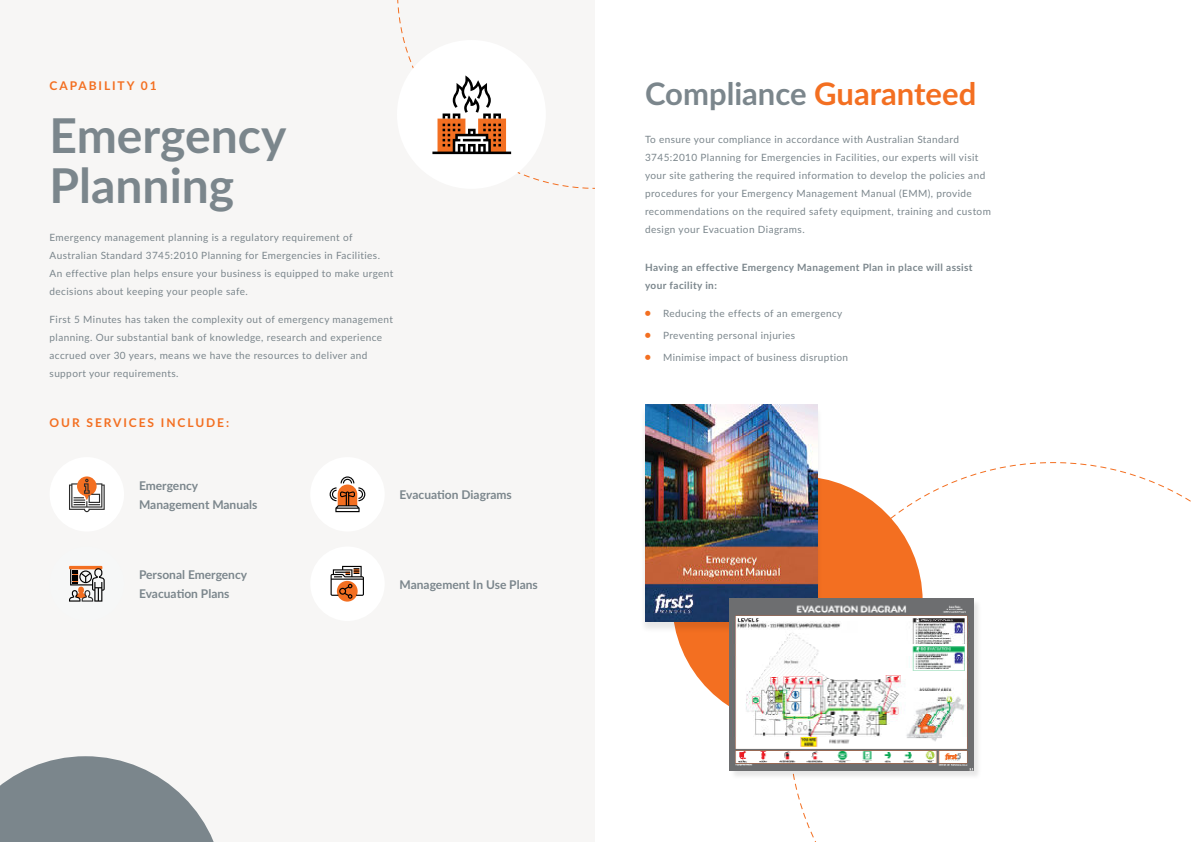
<style>
.page{position:relative;width:1191px;height:842px;background:#fff}
.page>*{position:absolute;margin:0;border:0;box-sizing:border-box;transform-origin:0 0}
.t1{font:700 48px/50px "Lato";color:#7b868c}
.t2{font:700 31px "Lato";color:#7b868c}
.t3{font:700 12px/19px "Lato";color:#7b868c}
.t4{font:700 12px "Lato";letter-spacing:.16em;color:#f36f21}
.t5{font:10px/18px "Lato";letter-spacing:.04em;color:#7b868c}
.t6{font:700 10px/18px "Lato";letter-spacing:.04em;color:#7b868c}
.s1{color:#f36f21}
</style>
<div class="page">
<div style="left:0;top:0;width:595px;height:842px;background:#f7f6f5"></div>
<svg style="left:793px;top:462px;width:398px;height:380px"></svg>
<svg style="left:0;top:756px;width:214px;height:86px"></svg>
<div style="left:672px;top:476px;width:250px;height:250px;background:#f36f21;border-radius:50%"></div>
<div style="left:310px;top:457px;width:75px;height:74px;background:#fff;border-radius:50%"></div>
<svg style="left:330px;top:476px;width:35px;height:36px"></svg>
<div style="left:50px;top:457px;width:74px;height:74px;background:#fff;border-radius:50%"></div>
<svg style="left:69px;top:476px;width:36px;height:36px"></svg>
<svg style="left:397px;top:0;width:198px;height:189px"></svg>
<div style="left:310px;top:546px;width:75px;height:75px;background:#fff;border-radius:50%"></div>
<svg style="left:330px;top:566px;width:34px;height:36px"></svg>
<svg style="left:69px;top:566px;width:36px;height:36px"></svg>
<div style="left:639px;top:406px;width:183px;height:227px;background:#000;opacity:.1"></div>
<img style="left:645px;top:405px;width:172px;height:217px">
<div style="left:730px;top:598px;width:253px;height:181px;background:#000;opacity:.1"></div>
<img style="left:730px;top:599px;width:243px;height:172px">
<p class="t4" style="left:50px;top:79px;width:108px">CAPABILITY 01</p>
<h1 class="t1" style="left:50px;top:109px;width:238px">Emergency<br>Planning</h1>
<p class="t5" style="left:50px;top:229px;width:345px">Emergency management planning is a regulatory requirement of Australian Standard 3745:2010 Planning for Emergencies in Facilities.<br>An effective plan helps ensure your business is equipped to make urgent decisions about keeping your people safe.</p>
<p class="t5" style="left:50px;top:311px;width:345px">First 5 Minutes has taken the complexity out of emergency management planning. Our substantial bank of knowledge, research and experience accrued over 30 years, means we have the resources to deliver and support your requirements.</p>
<p class="t4" style="left:50px;top:416px;width:181px">OUR SERVICES INCLUDE:</p>
<p class="t3" style="left:139px;top:475px;width:120px">Emergency<br>Management Manuals</p>
<p class="t3" style="left:399px;top:485px;width:114px">Evacuation Diagrams</p>
<p class="t3" style="left:139px;top:565px;width:110px">Personal Emergency<br>Evacuation Plans</p>
<p class="t3" style="left:399px;top:574px;width:140px">Management In Use Plans</p>
<h2 class="t2" style="left:645px;top:71px;width:333px">Compliance <span class="s1">Guaranteed</span></h2>
<p class="t5" style="left:645px;top:131px;width:347px">To ensure your compliance in accordance with Australian Standard 3745:2010 Planning for Emergencies in Facilities, our experts will visit your site gathering the required information to develop the policies and procedures for your Emergency Management Manual (EMM), provide recommendations on the required safety equipment, training and custom design your Evacuation Diagrams.</p>
<p class="t6" style="left:645px;top:258px;width:329px">Having an effective Emergency Management Plan in place will assist your facility in:</p>
<p class="t5" style="left:663px;top:305px;width:181px">Reducing the effects of an emergency</p>
<p class="t5" style="left:663px;top:327px;width:134px">Preventing personal injuries</p>
<p class="t5" style="left:663px;top:349px;width:187px">Minimise impact of business disruption</p>
</div>
